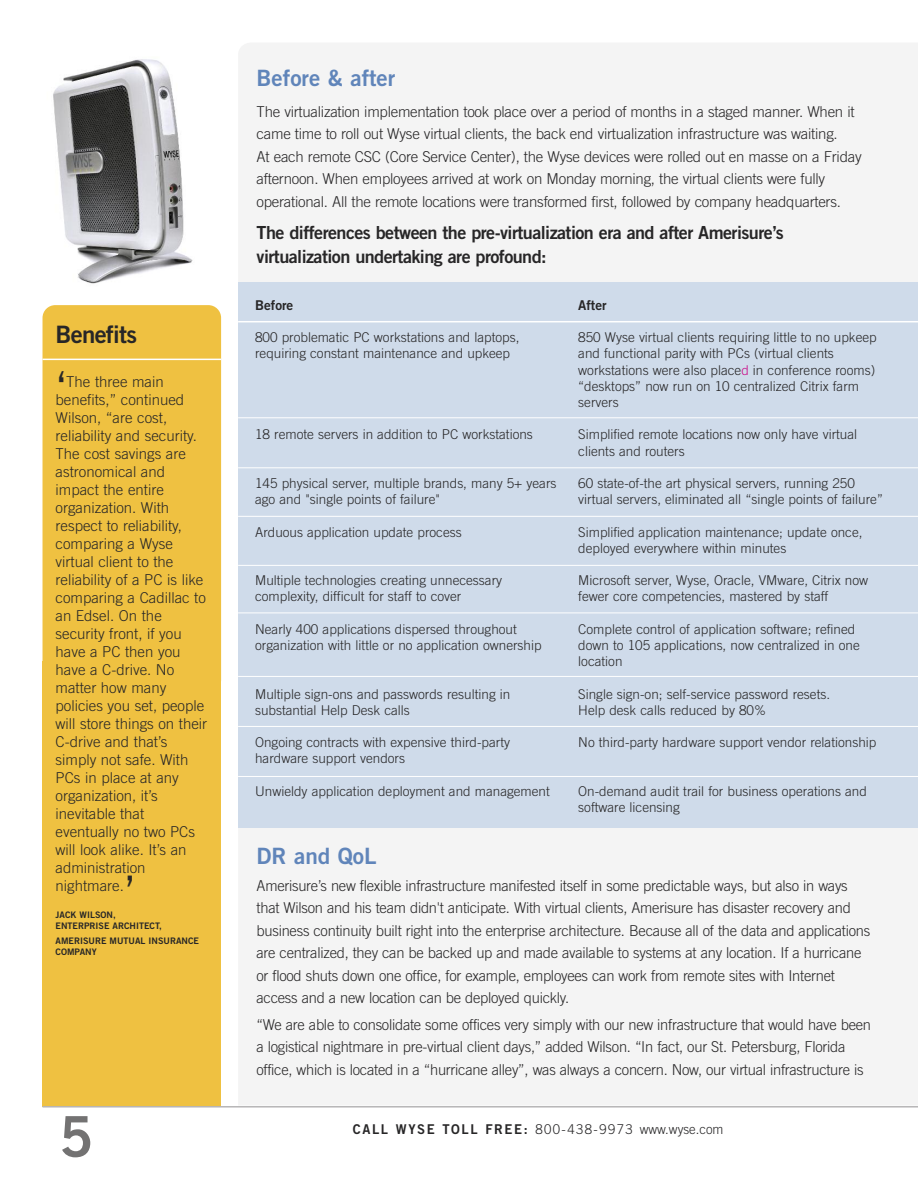
<style>
.page{position:relative;width:918px;height:1188px;background:#fff}
.page>*{position:absolute;margin:0;border:0;box-sizing:border-box;transform-origin:0 0}
.t1{font:56.4px "Trade Gothic Bold Two";color:#737272}
.t2{font:43.5px "Trade Gothic";color:#272627}
.t3{font:24px "Trade Gothic Bold Two";letter-spacing:-.03em;color:#272627}
.t4{font:22.5px "Trade Gothic Bold Two";color:#6085ba}
.t5{font:18px/24px "Trade Gothic Bold Two";letter-spacing:-.03em;color:#272627}
.t6{font:300 15px/18px "Trade Gothic";letter-spacing:-.015em;color:#272627}
.t7{font:300 13.5px/16.2px "Trade Gothic";color:#272627}
.t8{font:300 13.5px "Trade Gothic";letter-spacing:.055em;color:#272627}
.t9{font:13.5px "Trade Gothic Bold Two";color:#272627}
.t10{font:9px/10.8px "Trade Gothic Bold Two";color:#272627}
.s1{color:#ca0d89}
.s2{font-family:"Trade Gothic Bold Two";font-weight:400}
</style>
<div class="page">
<div style="left:238px;top:43px;width:680px;height:1062px;background:#f4f4f4"></div>
<div style="left:43px;top:305px;width:178px;height:388px;background:#efc141;border-radius:13px"></div>
<div style="left:43px;top:661px;width:178px;height:445px;background:#efc141"></div>
<hr style="left:43px;top:359px;width:178px;height:1px;background:#fff">
<hr style="left:43px;top:1106px;width:875px;height:2px;background:#b6b5b6">
<img style="left:53px;top:59px;width:140px;height:225px">
<div style="left:238px;top:283px;width:680px;height:545px;background:#cfdbea"></div>
<hr style="left:238px;top:321px;width:680px;height:1px;background:#fff">
<hr style="left:238px;top:418px;width:680px;height:1px;background:#fff">
<hr style="left:238px;top:468px;width:680px;height:1px;background:#fff">
<hr style="left:238px;top:516px;width:680px;height:1px;background:#fff">
<hr style="left:238px;top:565px;width:680px;height:1px;background:#fff">
<hr style="left:238px;top:613px;width:680px;height:1px;background:#fff">
<hr style="left:238px;top:676px;width:680px;height:1px;background:#fff">
<hr style="left:238px;top:726px;width:680px;height:1px;background:#fff">
<hr style="left:238px;top:776px;width:680px;height:1px;background:#fff">
<h3 class="t3" style="left:56px;top:326px;width:83px">Benefits</h3>
<h2 class="t2" style="left:56px;top:372px;width:14px">‘</h2>
<p class="t6" style="left:56px;top:374px;width:153px;text-indent:11px">The three main benefits,” continued<br>Wilson, “are cost, reliability and security.<br>The cost savings are astronomical and impact the entire organization. With respect to reliability, comparing a Wyse virtual client to the reliability of a PC is like comparing a Cadillac to an Edsel. On the security front, if you have a PC then you have a C-drive. No matter how many policies you set, people will store things on their<br>C-drive and that’s simply not safe. With<br>PCs in place at any organization, it’s inevitable that eventually no two PCs will look alike. It’s an administration nightmare.</p>
<h2 class="t2" style="left:124px;top:876px;width:14px">’</h2>
<p class="t10" style="left:56px;top:911px;width:108px">JACK WILSON,<br>ENTERPRISE ARCHITECT,</p>
<p class="t10" style="left:56px;top:936px;width:145px">AMERISURE MUTUAL INSURANCE<br>COMPANY</p>
<h1 class="t1" style="left:59px;top:1116px;width:36px">5</h1>
<h3 class="t4" style="left:257px;top:70px;width:140px">Before &amp; after</h3>
<p class="t6" style="left:257px;top:102px;width:607px;line-height:22.5px">The virtualization implementation took place over a period of months in a staged manner. When it came time to roll out Wyse virtual clients, the back end virtualization infrastructure was waiting.<br>At each remote CSC (Core Service Center), the Wyse devices were rolled out en masse on a Friday afternoon. When employees arrived at work on Monday morning, the virtual clients were fully operational. All the remote locations were transformed first, followed by company headquarters.</p>
<p class="t5" style="left:257px;top:223px;width:529px">The differences between the pre-virtualization era and after Amerisure’s virtualization undertaking are profound:</p>
<p class="t9" style="left:255px;top:300px;width:40px">Before</p>
<p class="t7" style="left:255px;top:330px;width:266px">800 problematic PC workstations and laptops, requiring constant maintenance and upkeep</p>
<p class="t7" style="left:255px;top:428px;width:279px">18 remote servers in addition to PC workstations</p>
<p class="t7" style="left:255px;top:476px;width:303px">145 physical server, multiple brands, many 5+ years ago and "single points of failure"</p>
<p class="t7" style="left:255px;top:525px;width:208px">Arduous application update process</p>
<p class="t7" style="left:255px;top:573px;width:249px">Multiple technologies creating unnecessary complexity, difficult for staff to cover</p>
<p class="t7" style="left:255px;top:622px;width:288px">Nearly 400 applications dispersed throughout organization with little or no application ownership</p>
<p class="t7" style="left:255px;top:687px;width:257px">Multiple sign-ons and passwords resulting in substantial Help Desk calls</p>
<p class="t7" style="left:255px;top:735px;width:256px">Ongoing contracts with expensive third-party hardware support vendors</p>
<p class="t7" style="left:255px;top:784px;width:296px">Unwieldy application deployment and management</p>
<p class="t9" style="left:578px;top:300px;width:30px">After</p>
<p class="t7" style="left:578px;top:330px;width:300px">850 Wyse virtual clients requiring little to no upkeep and functional parity with PCs (virtual clients workstations were also place<span class="s1">d</span> in conference rooms) “desktops” now run on 10 centralized Citrix farm servers</p>
<p class="t7" style="left:578px;top:428px;width:280px">Simplified remote locations now only have virtual clients and routers</p>
<p class="t7" style="left:578px;top:476px;width:306px">60 state-of-the art physical servers, running 250 virtual servers, eliminated all “single points of failure”</p>
<p class="t7" style="left:578px;top:525px;width:286px">Simplified application maintenance; update once, deployed everywhere within minutes</p>
<p class="t7" style="left:578px;top:573px;width:291px">Microsoft server, Wyse, Oracle, VMware, Citrix now fewer core competencies, mastered by staff</p>
<p class="t7" style="left:578px;top:622px;width:283px">Complete control of application software; refined down to 105 applications, now centralized in one location</p>
<p class="t7" style="left:578px;top:687px;width:253px">Single sign-on; self-service password resets.<br>Help desk calls reduced by 80%</p>
<p class="t7" style="left:578px;top:735px;width:300px">No third-party hardware support vendor relationship</p>
<p class="t7" style="left:578px;top:784px;width:290px">On-demand audit trail for business operations and software licensing</p>
<h3 class="t4" style="left:257px;top:848px;width:122px">DR and QoL</h3>
<p class="t6" style="left:257px;top:875px;width:615px;line-height:22.5px">Amerisure’s new flexible infrastructure manifested itself in some predictable ways, but also in ways that Wilson and his team didn't anticipate. With virtual clients, Amerisure has disaster recovery and business continuity built right into the enterprise architecture. Because all of the data and applications are centralized, they can be backed up and made available to systems at any location. If a hurricane or flood shuts down one office, for example, employees can work from remote sites with Internet access and a new location can be deployed quickly.</p>
<p class="t6" style="left:256px;top:1015px;width:616px;line-height:22.5px">“We are able to consolidate some offices very simply with our new infrastructure that would have been a logistical nightmare in pre-virtual client days,” added Wilson. “In fact, our St. Petersburg, Florida office, which is located in a “hurricane alley”, was always a concern. Now, our virtual infrastructure is</p>
<p class="t8" style="left:353px;top:1124px;width:372px"><span class="s2">CALL WYSE TOLL FREE:</span> 800-438-9973 www.wyse.com</p>
</div>
